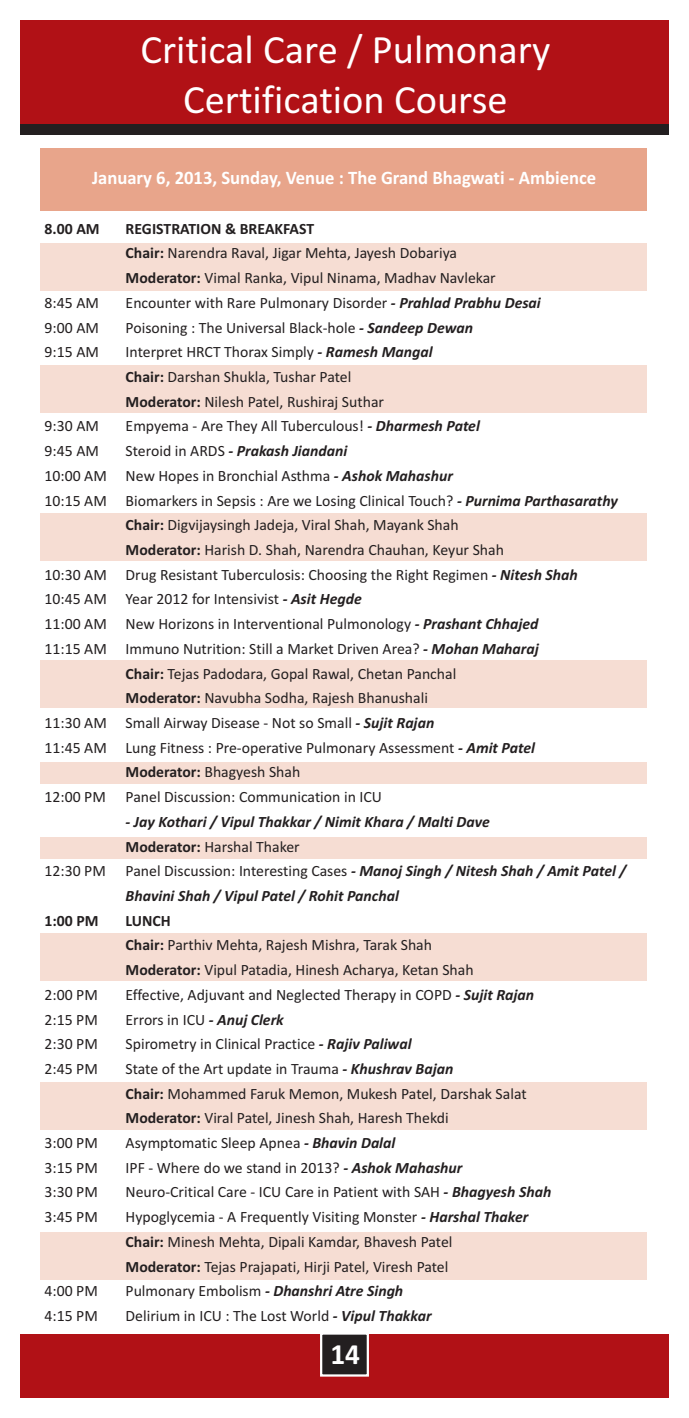
<style>
.page{position:relative;width:689px;height:1418px;background:#fff}
.page>*{position:absolute;margin:0;border:0;box-sizing:border-box;transform-origin:0 0}
.t1{font:40.5px/49.5px "Calibri";color:#fff;text-align:center}
.t2{font:700 29.25px "Calibri";color:#fff}
.t3{font:700 19.12px "Calibri";color:#fff}
.t4{font:15.75px/24.8px "Calibri";color:#231f20}
.t5{font:italic 700 15.75px "Calibri";color:#231f20}
.t6{font:700 15.75px "Calibri";color:#231f20}
.s1{font-weight:700}
.s2{font-weight:700;font-style:italic}
.s3{font-weight:400;font-style:normal}
</style>
<div class="page">
<div style="left:20px;top:1334px;width:648px;height:63px;background:#b11116"></div>
<div style="left:20px;top:20px;width:648px;height:115px;background:#231f20"></div>
<div style="left:20px;top:20px;width:648px;height:104px;background:#b11116"></div>
<div style="left:40px;top:148px;width:607px;height:62px;background:#e8a58b"></div>
<div style="left:40px;top:243px;width:607px;height:47px;background:#f6ddd3"></div>
<div style="left:40px;top:365px;width:607px;height:48px;background:#f6ddd3"></div>
<div style="left:40px;top:513px;width:607px;height:47px;background:#f6ddd3"></div>
<div style="left:40px;top:660px;width:607px;height:48px;background:#f6ddd3"></div>
<div style="left:40px;top:933px;width:607px;height:47px;background:#f6ddd3"></div>
<div style="left:40px;top:1082px;width:607px;height:48px;background:#f6ddd3"></div>
<div style="left:40px;top:1232px;width:607px;height:47px;background:#f6ddd3"></div>
<div style="left:40px;top:762px;width:607px;height:22px;background:#f6ddd3"></div>
<div style="left:40px;top:837px;width:607px;height:21px;background:#f6ddd3"></div>
<svg style="left:320px;top:1334px;width:49px;height:43px;background:#454141"></svg>
<h1 class="t1" style="left:140px;top:28px;width:411px">Critical Care / Pulmonary<br>Certification Course</h1>
<p class="t3" style="left:92px;top:169px;width:505px">January 6, 2013, Sunday, Venue : The Grand Bhagwati - Ambience</p>
<p class="t6" style="left:45px;top:222px;width:57px">8.00 AM</p>
<p class="t4" style="left:126px;top:217px;width:371px"><span class="s1">REGISTRATION &amp; BREAKFAST<br>Chair:</span> Narendra Raval, Jigar Mehta, Jayesh Dobariya<br><span class="s1">Moderator:</span> Vimal Ranka, Vipul Ninama, Madhav Navlekar</p>
<p class="t4" style="left:45px;top:291px;width:56px">8:45 AM</p>
<p class="t4" style="left:126px;top:291px;width:416px">Encounter with Rare Pulmonary Disorder <span class="s2">- Prahlad Prabhu Desai</span></p>
<p class="t4" style="left:45px;top:316px;width:56px">9:00 AM</p>
<p class="t4" style="left:126px;top:316px;width:349px">Poisoning : The Universal Black-hole <span class="s2">- Sandeep Dewan</span></p>
<p class="t4" style="left:45px;top:341px;width:56px">9:15 AM</p>
<p class="t4" style="left:126px;top:341px;width:308px">Interpret HRCT Thorax Simply <span class="s2">- Ramesh Mangal<br></span><span class="s1">Chair:</span> Darshan Shukla, Tushar Patel<br><span class="s1">Moderator:</span> Nilesh Patel, Rushiraj Suthar</p>
<p class="t4" style="left:45px;top:415px;width:56px">9:30 AM</p>
<p class="t4" style="left:126px;top:415px;width:356px">Empyema - Are They All Tuberculous! <span class="s2">- Dharmesh Patel</span></p>
<p class="t4" style="left:45px;top:440px;width:56px">9:45 AM</p>
<p class="t5" style="left:126px;top:444px;width:223px"><span class="s3">Steroid in ARDS</span> - Prakash Jiandani</p>
<p class="t4" style="left:45px;top:464px;width:410px">10:00 AM New Hopes in Bronchial Asthma <span class="s2">- Ashok Mahashur</span></p>
<p class="t4" style="left:45px;top:489px;width:574px">10:15 AM Biomarkers in Sepsis : Are we Losing Clinical Touch? <span class="s2">- Purnima Parthasarathy</span></p>
<p class="t4" style="left:126px;top:514px;width:334px"><span class="s1">Chair:</span> Digvijaysingh Jadeja, Viral Shah, Mayank Shah</p>
<p class="t4" style="left:126px;top:538px;width:380px"><span class="s1">Moderator:</span> Harish D. Shah, Narendra Chauhan, Keyur Shah</p>
<p class="t4" style="left:45px;top:563px;width:534px">10:30 AM Drug Resistant Tuberculosis: Choosing the Right Regimen <span class="s2">- Nitesh Shah</span></p>
<p class="t4" style="left:45px;top:588px;width:318px">10:45 AM Year 2012 for Intensivist <span class="s2">- Asit Hegde</span></p>
<p class="t4" style="left:45px;top:613px;width:495px">11:00 AM New Horizons in Interventional Pulmonology <span class="s2">- Prashant Chhajed</span></p>
<p class="t4" style="left:45px;top:637px;width:495px">11:15 AM Immuno Nutrition: Still a Market Driven Area? <span class="s2">- Mohan Maharaj</span></p>
<p class="t4" style="left:126px;top:662px;width:332px"><span class="s1">Chair:</span> Tejas Padodara, Gopal Rawal, Chetan Panchal</p>
<p class="t4" style="left:126px;top:687px;width:304px"><span class="s1">Moderator:</span> Navubha Sodha, Rajesh Bhanushali</p>
<p class="t4" style="left:45px;top:711px;width:391px">11:30 AM Small Airway Disease - Not so Small <span class="s2">- Sujit Rajan</span></p>
<p class="t4" style="left:45px;top:736px;width:492px">11:45 AM Lung Fitness : Pre-operative Pulmonary Assessment <span class="s2">- Amit Patel</span></p>
<p class="t4" style="left:126px;top:761px;width:176px"><span class="s1">Moderator:</span> Bhagyesh Shah</p>
<p class="t4" style="left:45px;top:785px;width:339px">12:00 PM Panel Discussion: Communication in ICU</p>
<p class="t5" style="left:126px;top:815px;width:366px">- Jay Kothari / Vipul Thakkar / Nimit Khara / Malti Dave</p>
<p class="t4" style="left:126px;top:835px;width:175px"><span class="s1">Moderator:</span> Harshal Thaker</p>
<p class="t4" style="left:45px;top:860px;width:583px">12:30 PM Panel Discussion: Interesting Cases <span class="s2">- Manoj Singh / Nitesh Shah / Amit Patel /</span></p>
<p class="t5" style="left:126px;top:889px;width:275px">Bhavini Shah / Vipul Patel / Rohit Panchal</p>
<p class="t6" style="left:45px;top:914px;width:56px">1:00 PM</p>
<p class="t4" style="left:126px;top:909px;width:349px"><span class="s1">LUNCH<br>Chair:</span> Parthiv Mehta, Rajesh Mishra, Tarak Shah<br><span class="s1">Moderator:</span> Vipul Patadia, Hinesh Acharya, Ketan Shah</p>
<p class="t4" style="left:45px;top:983px;width:55px">2:00 PM</p>
<p class="t4" style="left:126px;top:983px;width:410px">Effective, Adjuvant and Neglected Therapy in COPD <span class="s2">- Sujit Rajan</span></p>
<p class="t4" style="left:45px;top:1008px;width:55px">2:15 PM</p>
<p class="t4" style="left:125px;top:1008px;width:160px">Errors in ICU <span class="s2">- Anuj Clerk</span></p>
<p class="t4" style="left:44px;top:1033px;width:55px">2:30 PM</p>
<p class="t4" style="left:125px;top:1033px;width:287px">Spirometry in Clinical Practice <span class="s2">- Rajiv Paliwal</span></p>
<p class="t4" style="left:44px;top:1057px;width:55px">2:45 PM</p>
<p class="t4" style="left:125px;top:1057px;width:402px">State of the Art update in Trauma <span class="s2">- Khushrav Bajan<br></span><span class="s1">Chair:</span> Mohammed Faruk Memon, Mukesh Patel, Darshak Salat<br><span class="s1">Moderator:</span> Viral Patel, Jinesh Shah, Haresh Thekdi</p>
<p class="t4" style="left:44px;top:1131px;width:55px">3:00 PM</p>
<p class="t4" style="left:125px;top:1131px;width:271px">Asymptomatic Sleep Apnea <span class="s2">- Bhavin Dalal</span></p>
<p class="t4" style="left:44px;top:1156px;width:55px">3:15 PM</p>
<p class="t4" style="left:125px;top:1156px;width:338px">IPF - Where do we stand in 2013? <span class="s2">- Ashok Mahashur</span></p>
<p class="t4" style="left:44px;top:1181px;width:55px">3:30 PM</p>
<p class="t4" style="left:125px;top:1181px;width:427px">Neuro-Critical Care - ICU Care in Patient with SAH <span class="s2">- Bhagyesh Shah</span></p>
<p class="t4" style="left:44px;top:1205px;width:55px">3:45 PM</p>
<p class="t4" style="left:125px;top:1205px;width:404px">Hypoglycemia - A Frequently Visiting Monster <span class="s2">- Harshal Thaker<br></span><span class="s1">Chair:</span> Minesh Mehta, Dipali Kamdar, Bhavesh Patel<br><span class="s1">Moderator:</span> Tejas Prajapati, Hirji Patel, Viresh Patel</p>
<p class="t4" style="left:44px;top:1280px;width:55px">4:00 PM</p>
<p class="t5" style="left:125px;top:1284px;width:279px"><span class="s3">Pulmonary Embolism</span> - Dhanshri Atre Singh</p>
<p class="t4" style="left:44px;top:1304px;width:55px">4:15 PM</p>
<p class="t4" style="left:125px;top:1304px;width:307px">Delirium in ICU : The Lost World <span class="s2">- Vipul Thakkar</span></p>
<h2 class="t2" style="left:330px;top:1341px;width:31px">14</h2>
</div>
